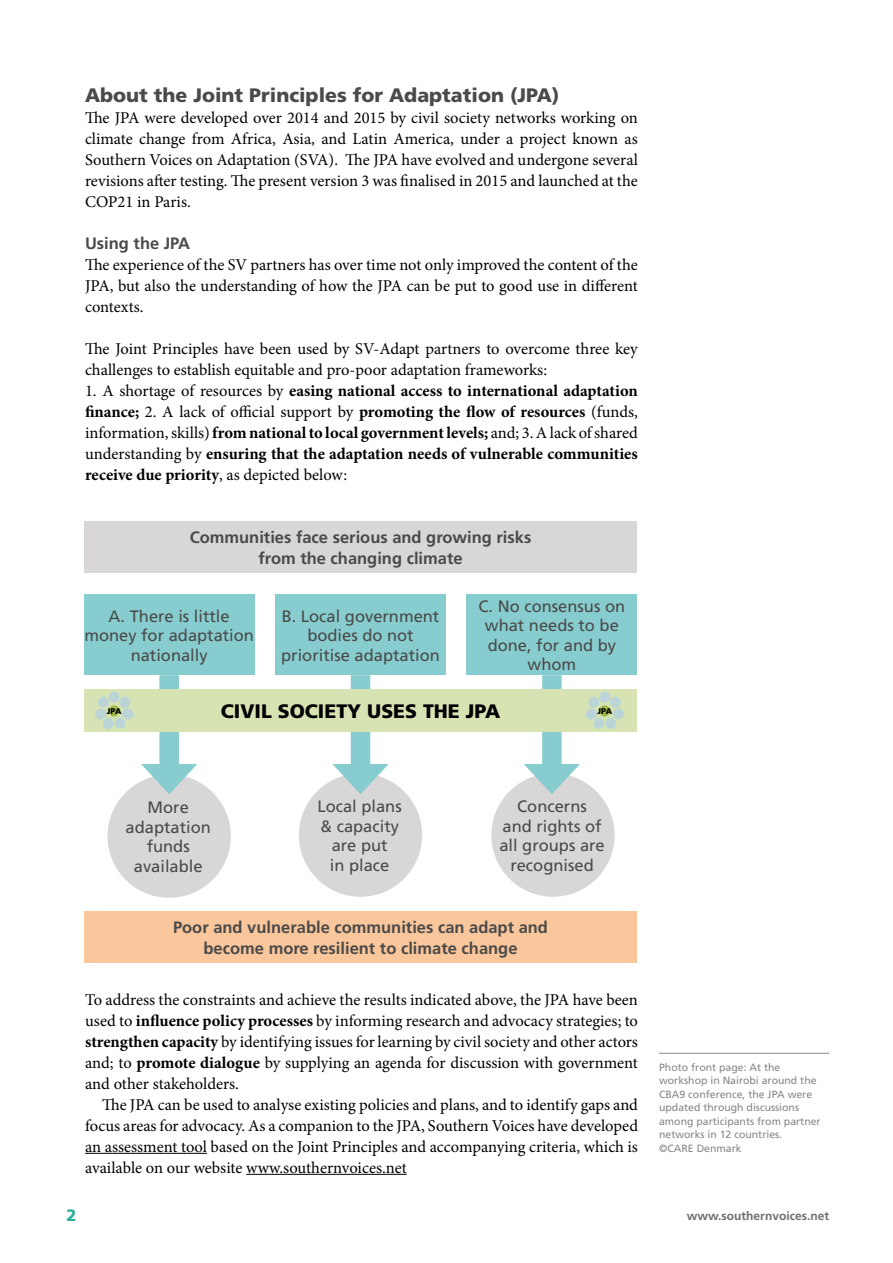
<style>
.page{position:relative;width:893px;height:1263px;background:#fff}
.page>*{position:absolute;margin:0;border:0;box-sizing:border-box;transform-origin:0 0}
.t1{font:900 19.5px "Frutiger";color:#4a4a49}
.t2{font:900 19.5px "Frutiger";color:#000}
.t3{font:16.5px/21px "Minion Pro";letter-spacing:-.005em;color:#000;text-align:justify}
.t4{font:700 16.5px/21px "Minion Pro";color:#000;text-align:justify}
.t5{font:16.5px/19.5px "Frutiger";color:#4a4a49;text-align:center}
.t6{font:700 16.5px/21px "Frutiger";color:#4a4a49;text-align:center}
.t7{font:900 16.5px "Frutiger";color:#2cb09b}
.t8{font:700 12px "Frutiger";color:#706f6f}
.t9{font:10.5px/13.5px "Frutiger";color:#878787}
.t10{font:900 8.25px "Frutiger";letter-spacing:-.035em;color:#000}
.s1{font-weight:400}
.s2{font-weight:700}
</style>
<div class="page">
<hr style="left:85px;top:1153px;width:122px;height:1px;background:#000">
<hr style="left:246px;top:1174px;width:161px;height:1px;background:#000">
<hr style="left:659px;top:1053px;width:170px;height:1px;background:#878787">
<div style="left:84px;top:912px;width:553px;height:51px;background:#fac69b"></div>
<div style="left:84px;top:522px;width:553px;height:51px;background:#d8d6d6"></div>
<div style="left:108px;top:774px;width:123px;height:124px;background:#d8d6d6;border-radius:50%"></div>
<div style="left:299px;top:773px;width:123px;height:124px;background:#d8d6d6;border-radius:50%"></div>
<div style="left:491px;top:773px;width:124px;height:124px;background:#d8d6d6;border-radius:50%"></div>
<div style="left:84px;top:594px;width:170px;height:81px;background:#87cccf"></div>
<div style="left:275px;top:594px;width:171px;height:81px;background:#87cccf"></div>
<div style="left:467px;top:594px;width:170px;height:81px;background:#87cccf"></div>
<div style="left:159px;top:675px;width:20px;height:100px;background:#87cccf"></div>
<svg style="left:141px;top:764px;width:56px;height:30px"></svg>
<div style="left:351px;top:675px;width:19px;height:100px;background:#87cccf"></div>
<svg style="left:332px;top:764px;width:57px;height:30px"></svg>
<div style="left:542px;top:675px;width:20px;height:100px;background:#87cccf"></div>
<svg style="left:524px;top:764px;width:56px;height:30px"></svg>
<div style="left:84px;top:690px;width:553px;height:42px;background:#d7e3b2"></div>
<div style="left:109px;top:705px;width:11px;height:11px;background:#9eb94a;border-radius:50%"></div>
<div style="left:109px;top:692px;width:11px;height:11px;background:#bad4d8;border-radius:50%"></div>
<div style="left:119px;top:697px;width:11px;height:11px;background:#bad4d8;border-radius:50%"></div>
<div style="left:122px;top:708px;width:11px;height:11px;background:#bad4d8;border-radius:50%"></div>
<div style="left:115px;top:718px;width:11px;height:11px;background:#bad4d8;border-radius:50%"></div>
<div style="left:103px;top:718px;width:11px;height:11px;background:#bad4d8;border-radius:50%"></div>
<div style="left:95px;top:709px;width:11px;height:11px;background:#bad4d8;border-radius:50%"></div>
<div style="left:98px;top:697px;width:11px;height:11px;background:#bad4d8;border-radius:50%"></div>
<div style="left:599px;top:705px;width:11px;height:11px;background:#9eb94a;border-radius:50%"></div>
<div style="left:599px;top:692px;width:11px;height:11px;background:#bad4d8;border-radius:50%"></div>
<div style="left:610px;top:697px;width:11px;height:11px;background:#bad4d8;border-radius:50%"></div>
<div style="left:613px;top:708px;width:11px;height:11px;background:#bad4d8;border-radius:50%"></div>
<div style="left:605px;top:718px;width:11px;height:11px;background:#bad4d8;border-radius:50%"></div>
<div style="left:593px;top:718px;width:11px;height:11px;background:#bad4d8;border-radius:50%"></div>
<div style="left:586px;top:709px;width:11px;height:11px;background:#bad4d8;border-radius:50%"></div>
<div style="left:588px;top:697px;width:11px;height:11px;background:#bad4d8;border-radius:50%"></div>
<p class="t1" style="left:85px;top:83px;width:476px">About the Joint Principles for Adaptation (JPA)</p>
<p class="t3" style="left:85px;top:107px;width:554px">The JPA were developed over 2014 and 2015 by civil society networks working on climate change from Africa, Asia, and Latin America, under a project known as Southern Voices on Adaptation (SVA). The JPA have evolved and undergone several revisions after testing. The present version 3 was finalised in 2015 and launched at the COP21 in Paris.</p>
<p class="t6" style="left:85px;top:232px;width:107px">Using the JPA</p>
<p class="t3" style="left:85px;top:254px;width:554px">The experience of the SV partners has over time not only improved the content of the JPA, but also the understanding of how the JPA can be put to good use in different contexts.</p>
<p class="t3" style="left:85px;top:338px;width:554px">The Joint Principles have been used by SV-Adapt partners to overcome three key challenges to establish equitable and pro-poor adaptation frameworks:</p>
<p class="t4" style="left:85px;top:380px;width:554px"><span class="s1">1. A shortage of resources by</span> easing national access to international adaptation finance; <span class="s1">2. A lack of official support by</span> promoting the flow of resources <span class="s1">(funds, information, skills)</span> from national to local government levels; <span class="s1">and; 3. A lack of shared understanding by</span> ensuring that the adaptation needs of vulnerable communities receive due priority<span class="s1">, as depicted below:</span></p>
<p class="t6" style="left:190px;top:527px;width:343px">Communities face serious and growing risks from the changing climate</p>
<p class="t5" style="left:84px;top:606px;width:171px">A. There is little money for adaptation nationally</p>
<p class="t5" style="left:281px;top:606px;width:160px">B. Local government bodies do not prioritise adaptation</p>
<p class="t5" style="left:479px;top:596px;width:148px">C. No consensus on what needs to be done, for and by whom</p>
<p class="t10" style="left:107px;top:706px;width:16px">JPA</p>
<p class="t2" style="left:221px;top:700px;width:281px">CIVIL SOCIETY USES THE JPA</p>
<p class="t10" style="left:598px;top:706px;width:16px">JPA</p>
<p class="t5" style="left:126px;top:798px;width:87px">More adaptation funds available</p>
<p class="t5" style="left:317px;top:797px;width:86px">Local plans &amp; capacity are put<br>in place</p>
<p class="t5" style="left:499px;top:797px;width:107px">Concerns<br>and rights of all groups are recognised</p>
<p class="t6" style="left:173px;top:917px;width:376px">Poor and vulnerable communities can adapt and become more resilient to climate change</p>
<p class="t3" style="left:85px;top:989px;width:554px">To address the constraints and achieve the results indicated above, the JPA have been used to <span class="s2">influence policy processes</span> by informing research and advocacy strategies; to <span class="s2">strengthen capacity</span> by identifying issues for learning by civil society and other actors and; to <span class="s2">promote dialogue</span> by supplying an agenda for discussion with government and other stakeholders.</p>
<p class="t3" style="left:85px;top:1094px;width:554px;text-indent:17px">The JPA can be used to analyse existing policies and plans, and to identify gaps and focus areas for advocacy. As a companion to the JPA, Southern Voices have developed an assessment tool based on the Joint Principles and accompanying criteria, which is available on our website www.southernvoices.net</p>
<p class="t9" style="left:659px;top:1060px;width:163px">Photo front page: At the workshop in Nairobi around the<br>CBA9 conference, the JPA were updated through discussions among participants from partner networks in 12 countries.<br>©CARE Denmark</p>
<p class="t7" style="left:66px;top:1205px;width:12px">2</p>
<p class="t8" style="left:687px;top:1209px;width:144px">www.southernvoices.net</p>
</div>
